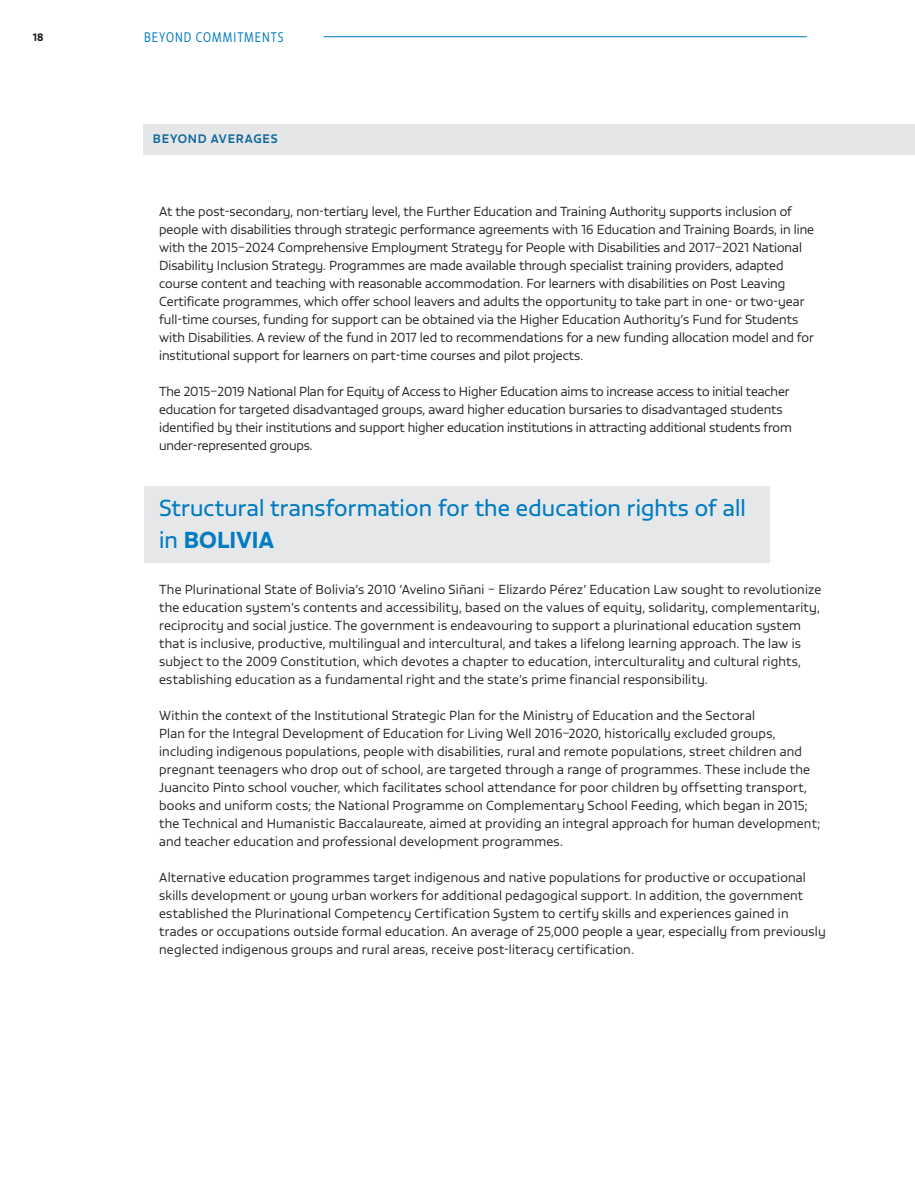
<style>
.page{position:relative;width:915px;height:1191px;background:#fff}
.page>*{position:absolute;margin:0;border:0;box-sizing:border-box;transform-origin:0 0}
.Case_Studies_2{font:22.5px/31.5px "Vita Std";letter-spacing:.005em;color:#007cc2}
.t1{font:300 13.5px "Vita Cond Std";letter-spacing:.075em;color:#007cc2}
.Case_studies_2_-_bod{font:300 12.75px/18px "Vita Std";letter-spacing:.015em;color:#231f20}
.GMR_Text{font:300 12.75px/18px "Vita Std";color:#231f20}
.t2{font:500 12px "Vita Std";letter-spacing:.065em;color:#10679a}
.t3{font:10.5px "Vita Std Bld";color:#231f20}
.s1{font-family:"Vita Std Bld"}
</style>
<div class="page">
<div style="left:144px;top:124px;width:770px;height:30px;background:#e5e6e8"></div>
<div style="left:144px;top:486px;width:625px;height:77px;background:#e6e7e9"></div>
<hr style="left:323px;top:36px;width:483px;height:1px;background:#007cc2">
<p class="t3" style="left:33px;top:30px;width:12px">18</p>
<p class="t1" style="left:144px;top:29px;width:141px">BEYOND COMMITMENTS</p>
<p class="t2" style="left:153px;top:131px;width:126px">BEYOND AVERAGES</p>
<p class="GMR_Text" style="left:159px;top:202px;width:656px">At the post-secondary, non-tertiary level, the Further Education and Training Authority supports inclusion of people with disabilities through strategic performance agreements with 16 Education and Training Boards, in line with the 2015–2024 Comprehensive Employment Strategy for People with Disabilities and 2017–2021 National Disability Inclusion Strategy. Programmes are made available through specialist training providers, adapted course content and teaching with reasonable accommodation. For learners with disabilities on Post Leaving Certificate programmes, which offer school leavers and adults the opportunity to take part in one- or two-year full-time courses, funding for support can be obtained via the Higher Education Authority’s Fund for Students with Disabilities. A review of the fund in 2017 led to recommendations for a new funding allocation model and for institutional support for learners on part-time courses and pilot projects.</p>
<p class="GMR_Text" style="left:159px;top:382px;width:634px">The 2015–2019 National Plan for Equity of Access to Higher Education aims to increase access to initial teacher education for targeted disadvantaged groups, award higher education bursaries to disadvantaged students identified by their institutions and support higher education institutions in attracting additional students from under-represented groups.</p>
<p class="Case_Studies_2" style="left:159px;top:492px;width:588px">Structural transformation for the education rights of all in <span class="s1">BOLIVIA</span></p>
<p class="Case_studies_2_-_bod" style="left:159px;top:580px;width:663px">The Plurinational State of Bolivia’s 2010 ‘Avelino Siñani – Elizardo Pérez’ Education Law sought to revolutionize the education system’s contents and accessibility, based on the values of equity, solidarity, complementarity, reciprocity and social justice. The government is endeavouring to support a plurinational education system that is inclusive, productive, multilingual and intercultural, and takes a lifelong learning approach. The law is subject to the 2009 Constitution, which devotes a chapter to education, interculturality and cultural rights, establishing education as a fundamental right and the state’s prime financial responsibility.</p>
<p class="Case_studies_2_-_bod" style="left:159px;top:706px;width:662px">Within the context of the Institutional Strategic Plan for the Ministry of Education and the Sectoral<br>Plan for the Integral Development of Education for Living Well 2016–2020, historically excluded groups, including indigenous populations, people with disabilities, rural and remote populations, street children and pregnant teenagers who drop out of school, are targeted through a range of programmes. These include the Juancito Pinto school voucher, which facilitates school attendance for poor children by offsetting transport, books and uniform costs; the National Programme on Complementary School Feeding, which began in 2015; the Technical and Humanistic Baccalaureate, aimed at providing an integral approach for human development; and teacher education and professional development programmes.</p>
<p class="Case_studies_2_-_bod" style="left:159px;top:868px;width:668px">Alternative education programmes target indigenous and native populations for productive or occupational skills development or young urban workers for additional pedagogical support. In addition, the government established the Plurinational Competency Certification System to certify skills and experiences gained in trades or occupations outside formal education. An average of 25,000 people a year, especially from previously neglected indigenous groups and rural areas, receive post-literacy certification.</p>
</div>
